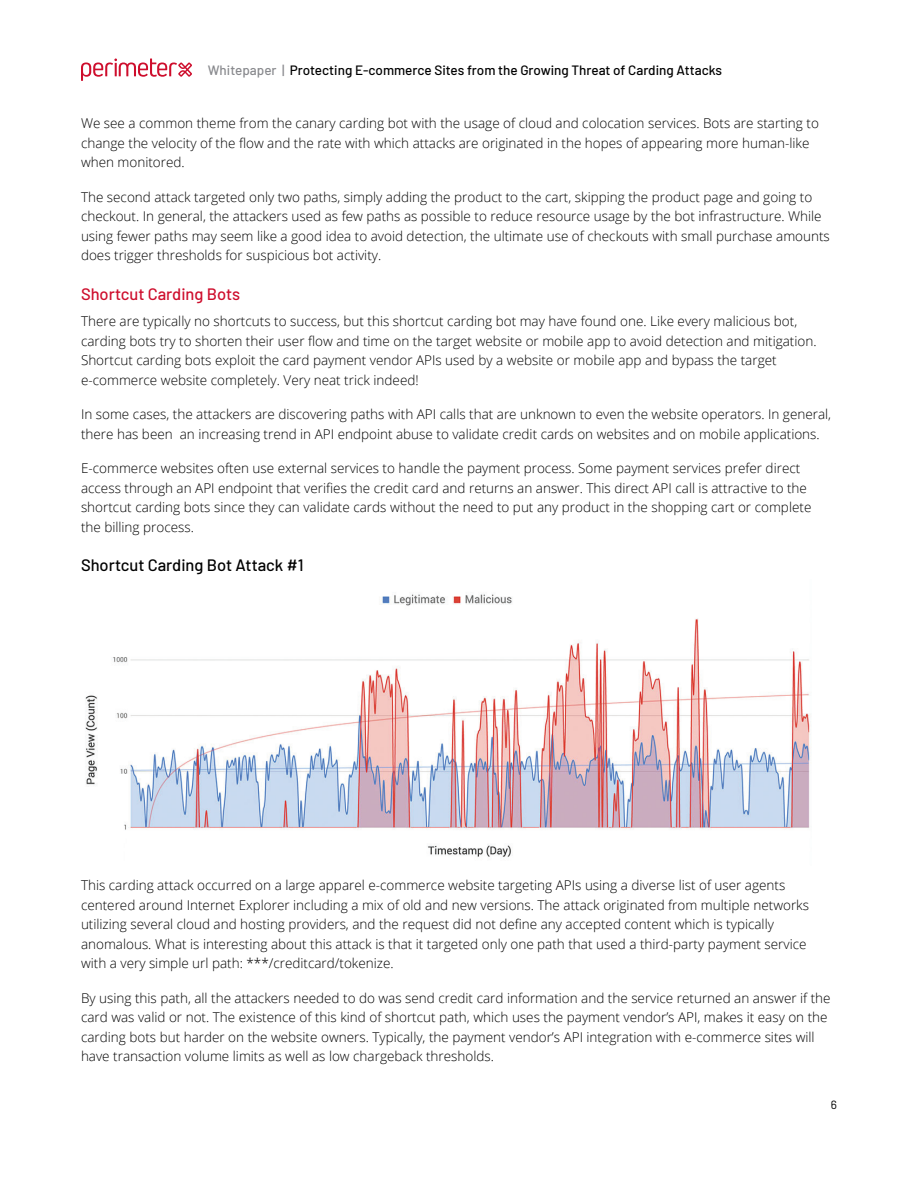
<style>
.page{position:relative;width:918px;height:1188px;background:#fff}
.page>*{position:absolute;margin:0;border:0;box-sizing:border-box;transform-origin:0 0}
.Sub-section{font:500 16.5px "Barlow";color:#000}
.Sub-section-2{font:500 16.5px "Barlow";color:#ce0e2d}
.Body{font:300 13.5px/19.5px "Open Sans";color:#000}
.t1{font:500 13.5px "Barlow";color:#000}
.t2{font:12px "Barlow";color:#000}
.s1{color:#898a8e}
</style>
<div class="page">
<svg style="left:81px;top:58px;width:111px;height:23px"></svg>
<img style="left:85px;top:594px;width:725px;height:263px">
<p class="t1" style="left:208px;top:60px;width:516px"><span class="s1">Whitepaper |</span> Protecting E-commerce Sites from the Growing Threat of Carding Attacks</p>
<p class="Body" style="left:81px;top:113px;width:739px">We see a common theme from the canary carding bot with the usage of cloud and colocation services. Bots are starting to change the velocity of the flow and the rate with which attacks are originated in the hopes of appearing more human-like when monitored.</p>
<p class="Body" style="left:81px;top:187px;width:750px">The second attack targeted only two paths, simply adding the product to the cart, skipping the product page and going to checkout. In general, the attackers used as few paths as possible to reduce resource usage by the bot infrastructure. While using fewer paths may seem like a good idea to avoid detection, the ultimate use of checkouts with small purchase amounts does trigger thresholds for suspicious bot activity.</p>
<p class="Sub-section-2" style="left:81px;top:282px;width:161px">Shortcut Carding Bots</p>
<p class="Body" style="left:81px;top:311px;width:737px">There are typically no shortcuts to success, but this shortcut carding bot may have found one. Like every malicious bot, carding bots try to shorten their user flow and time on the target website or mobile app to avoid detection and mitigation.<br>Shortcut carding bots exploit the card payment vendor APIs used by a website or mobile app and bypass the target e-commerce website completely. Very neat trick indeed!</p>
<p class="Body" style="left:81px;top:404px;width:752px">In some cases, the attackers are discovering paths with API calls that are unknown to even the website operators. In general, there has been an increasing trend in API endpoint abuse to validate credit cards on websites and on mobile applications.</p>
<p class="Body" style="left:81px;top:458px;width:732px">E-commerce websites often use external services to handle the payment process. Some payment services prefer direct access through an API endpoint that verifies the credit card and returns an answer. This direct API call is attractive to the shortcut carding bots since they can validate cards without the need to put any product in the shopping cart or complete the billing process.</p>
<p class="Sub-section" style="left:81px;top:553px;width:224px">Shortcut Carding Bot Attack #1</p>
<p class="Body" style="left:81px;top:875px;width:730px">This carding attack occurred on a large apparel e-commerce website targeting APIs using a diverse list of user agents centered around Internet Explorer including a mix of old and new versions. The attack originated from multiple networks utilizing several cloud and hosting providers, and the request did not define any accepted content which is typically anomalous. What is interesting about this attack is that it targeted only one path that used a third-party payment service with a very simple url path: ***/creditcard/tokenize.</p>
<p class="Body" style="left:81px;top:988px;width:751px">By using this path, all the attackers needed to do was send credit card information and the service returned an answer if the card was valid or not. The existence of this kind of shortcut path, which uses the payment vendor’s API, makes it easy on the carding bots but harder on the website owners. Typically, the payment vendor’s API integration with e-commerce sites will have transaction volume limits as well as low chargeback thresholds.</p>
<p class="t2" style="left:831px;top:1096px;width:8px">6</p>
</div>
